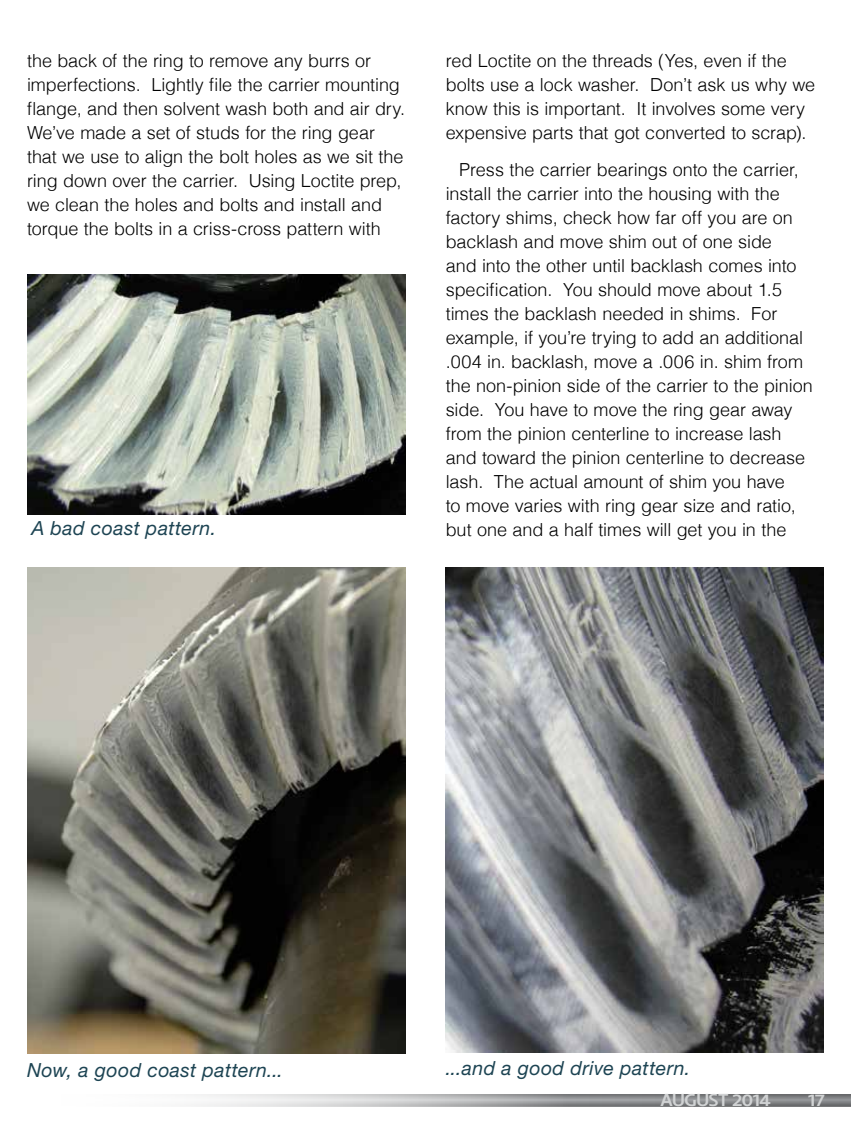
<style>
.page{position:relative;width:851px;height:1134px;background:#fff}
.page>*{position:absolute;margin:0;border:0;box-sizing:border-box;transform-origin:0 0}
.t1{font:italic 19.5px "Helvetica Neue";letter-spacing:.02em;color:#1d4453}
.Content{font:300 18px/24px "Helvetica";color:#000}
.t2{font:700 16.5px "Machinato";letter-spacing:-.01em;color:#d1d3d4;scale:1.1 1}
</style>
<div class="page">
<div style="left:26px;top:1093px;width:824px;height:15px;background:#000;opacity:.5"></div>
<img style="left:27px;top:274px;width:378px;height:241px">
<img style="left:27px;top:567px;width:378px;height:487px">
<img style="left:446px;top:567px;width:378px;height:486px">
<p class="Content" style="left:27px;top:48px;width:380px">the back of the ring to remove any burrs or imperfections. Lightly file the carrier mounting flange, and then solvent wash both and air dry.<br>We’ve made a set of studs for the ring gear that we use to align the bolt holes as we sit the ring down over the carrier. Using Loctite prep, we clean the holes and bolts and install and torque the bolts in a criss-cross pattern with</p>
<p class="Content" style="left:446px;top:48px;width:371px">red Loctite on the threads (Yes, even if the bolts use a lock washer. Don’t ask us why we know this is important. It involves some very expensive parts that got converted to scrap).</p>
<p class="Content" style="left:446px;top:158px;width:368px;text-indent:14px">Press the carrier bearings onto the carrier, install the carrier into the housing with the factory shims, check how far off you are on backlash and move shim out of one side<br>and into the other until backlash comes into specification. You should move about 1.5 times the backlash needed in shims. For example, if you’re trying to add an additional .004 in. backlash, move a .006 in. shim from the non-pinion side of the carrier to the pinion side. You have to move the ring gear away from the pinion centerline to increase lash and toward the pinion centerline to decrease lash. The actual amount of shim you have<br>to move varies with ring gear size and ratio,</p>
<p class="t1" style="left:31px;top:516px;width:186px">A bad coast pattern.</p>
<p class="Content" style="left:446px;top:518px;width:342px">but one and a half times will get you in the</p>
<p class="t1" style="left:27px;top:1058px;width:257px">Now, a good coast pattern...</p>
<p class="t1" style="left:446px;top:1057px;width:246px">...and a good drive pattern.</p>
<p class="t2" style="left:660px;top:1089px;width:101px">AUGUST 2014</p>
<p class="t2" style="left:807px;top:1089px;width:16px">17</p>
</div>
